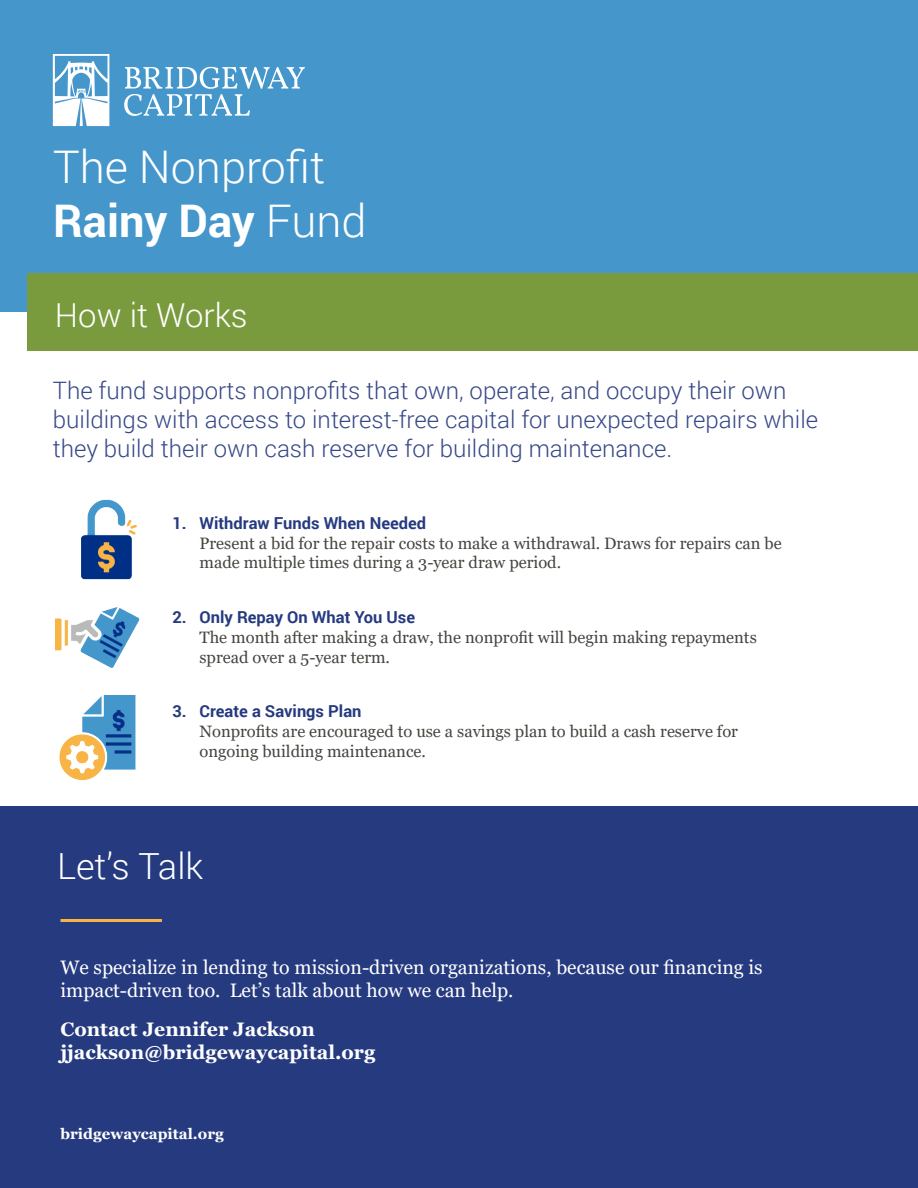
<style>
.page{position:relative;width:918px;height:1188px;background:#fff}
.page>*{position:absolute;margin:0;border:0;box-sizing:border-box;transform-origin:0 0}
.t1{font:300 45px "Roboto";color:#fff}
.t2{font:700 45px "Roboto";color:#fff}
.t3{font:300 36px "Roboto";color:#fff}
.t4{font:300 33px "Roboto";color:#fff}
.t5{font:300 24px/28.8px "Roboto";color:#374887}
.t6{font:19.5px/23.4px "Georgia";color:#fff}
.t7{font:700 19.5px/23.4px "Georgia";color:#fff}
.t8{font:16.5px/19.8px "Georgia";color:#454540}
.t9{font:700 15px "Georgia";color:#fff}
.s1{font-weight:300}
.s2{font-family:"Roboto";font-weight:700;color:#253a7f}
</style>
<div class="page">
<div style="left:0;top:0;width:918px;height:312px;background:#4496cb"></div>
<svg style="left:53px;top:54px;width:56px;height:72px"></svg>
<svg style="left:124px;top:67px;width:181px;height:49px"></svg>
<div style="left:0;top:807px;width:918px;height:381px;background:#253a7f"></div>
<hr style="left:60px;top:919px;width:102px;height:3px;background:#f9b442">
<div style="left:27px;top:273px;width:891px;height:78px;background:#799b3d"></div>
<img style="left:81px;top:499px;width:56px;height:81px">
<img style="left:55px;top:607px;width:84px;height:61px">
<img style="left:59px;top:695px;width:77px;height:84px">
<p class="t1" style="left:53px;top:136px;width:273px">The Nonprofit</p>
<p class="t2" style="left:53px;top:190px;width:315px">Rainy Day <span class="s1">Fund</span></p>
<p class="t4" style="left:55px;top:292px;width:194px">How it Works</p>
<p class="t5" style="left:53px;top:375px;width:767px">The fund supports nonprofits that own, operate, and occupy their own buildings with access to interest-free capital for unexpected repairs while they build their own cash reserve for building maintenance.</p>
<p class="t8" style="left:200px;top:513px;width:584px;text-indent:-27px"><span class="s2">1. Withdraw Funds When Needed<br></span>Present a bid for the repair costs to make a withdrawal. Draws for repairs can be made multiple times during a 3-year draw period.</p>
<p class="t8" style="left:200px;top:608px;width:559px;text-indent:-27px"><span class="s2">2. Only Repay On What You Use<br></span>The month after making a draw, the nonprofit will begin making repayments spread over a 5-year term.</p>
<p class="t8" style="left:200px;top:702px;width:540px;text-indent:-27px"><span class="s2">3. Create a Savings Plan<br></span>Nonprofits are encouraged to use a savings plan to build a cash reserve for ongoing building maintenance.</p>
<p class="t3" style="left:57px;top:841px;width:148px">Let’s Talk</p>
<p class="t6" style="left:60px;top:956px;width:704px">We specialize in lending to mission-driven organizations, because our financing is impact-driven too. Let’s talk about how we can help.</p>
<p class="t7" style="left:60px;top:1017px;width:316px">Contact Jennifer Jackson jjackson@bridgewaycapital.org</p>
<p class="t9" style="left:60px;top:1124px;width:165px">bridgewaycapital.org</p>
</div>
